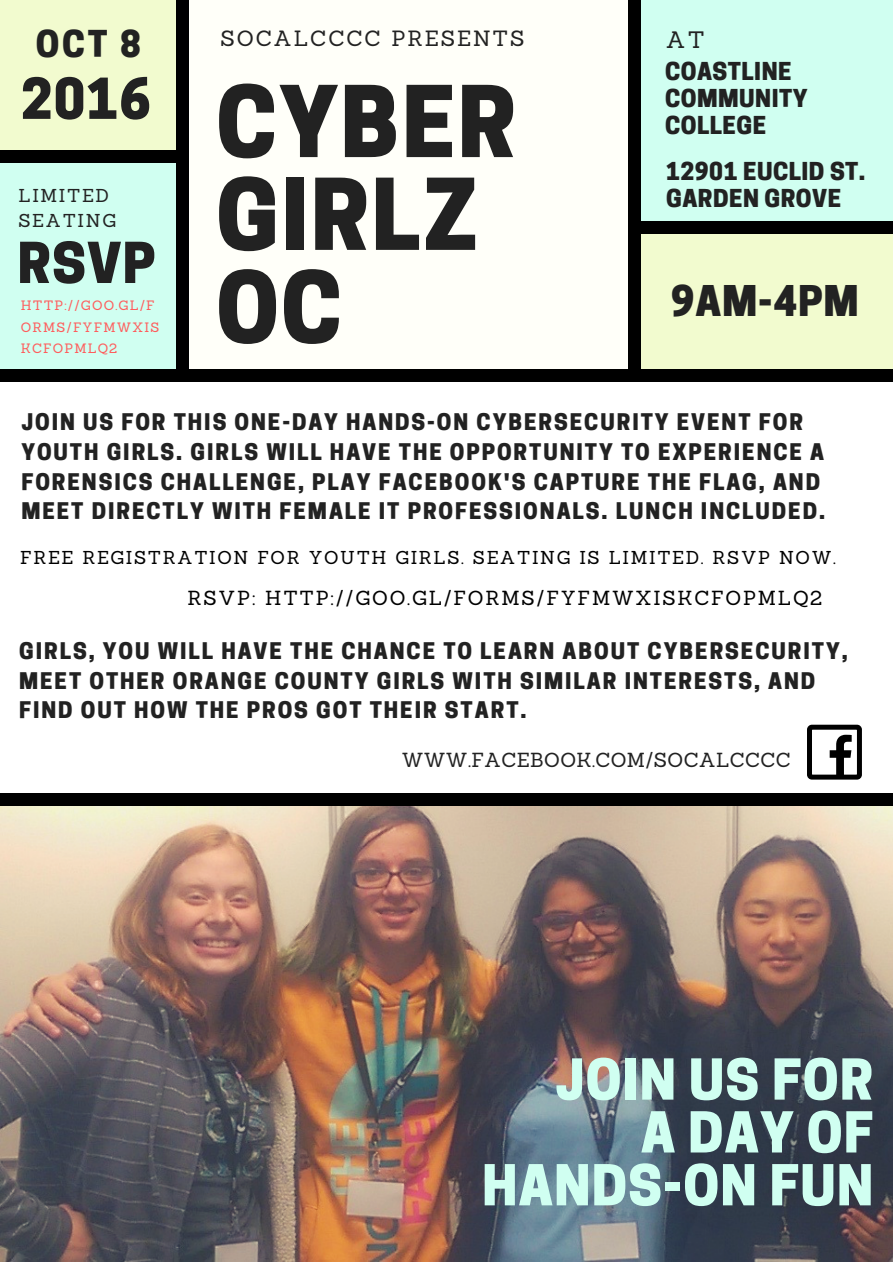
<style>
.page{position:relative;width:893px;height:1262px;background:#fff}
.page>*{position:absolute;margin:0;border:0;box-sizing:border-box;transform-origin:0 0}
.t1{font:800 92.62px/92.8px "Cooper Hewitt";letter-spacing:.02em;color:#222}
.t2{font:800 52.95px/52.9px "Cooper Hewitt";letter-spacing:.02em;color:#d0fff1;text-align:right}
.t3{font:800 52.95px "Cooper Hewitt";letter-spacing:.02em;color:#222}
.t4{font:800 39.67px "Cooper Hewitt";letter-spacing:.02em;color:#222}
.t5{font:800 34.72px "Cooper Hewitt";color:#222}
.t6{font:800 23.17px/27px "Cooper Hewitt";letter-spacing:.02em;color:#222}
.t7{font:23.17px "Sanchez";color:#222}
.t8{font:800 21.52px/29.8px "Cooper Hewitt";letter-spacing:.09em;color:#222}
.t9{font:21.52px "Sanchez";letter-spacing:.09em;color:#222}
.t10{font:19.88px "Sanchez";letter-spacing:.09em;color:#000}
.t11{font:19.88px "Sanchez";letter-spacing:.02em;color:#222}
.t12{font:18.23px "Sanchez";letter-spacing:.09em;color:#000}
.t13{font:18.23px/24.8px "Sanchez";letter-spacing:.09em;color:#222}
.t14{font:13.2px/21.4px "Sanchez";letter-spacing:.09em;color:#ff5c5c}
</style>
<div class="page">
<div style="left:0;top:159px;width:177px;height:210px;background:#d0fff1"></div>
<div style="left:181px;top:0;width:450px;height:372px;background:#fffff9"></div>
<div style="left:634px;top:0;width:258px;height:228px;background:#d0fff1"></div>
<div style="left:634px;top:225px;width:258px;height:144px;background:#f2fbcf"></div>
<div style="left:0;top:369px;width:892px;height:13px;background:#000"></div>
<div style="left:0;top:793px;width:892px;height:13px;background:#000"></div>
<div style="left:0;top:0;width:181px;height:159px;background:#f2fbcf"></div>
<div style="left:0;top:150px;width:180px;height:13px;background:#000"></div>
<div style="left:632px;top:222px;width:260px;height:12px;background:#000"></div>
<div style="left:628px;top:0;width:12px;height:372px;background:#000"></div>
<div style="left:175px;top:0;width:13px;height:373px;background:#000"></div>
<img style="left:0;top:807px;width:892px;height:454px">
<div style="left:807px;top:725px;width:54px;height:55px;border:5px solid #000;border-radius:2px"></div>
<svg style="left:829px;top:735px;width:22px;height:42px"></svg>
<h3 class="t5" style="left:36px;top:31px;width:107px">OCT 8</h3>
<h2 class="t3" style="left:21px;top:79px;width:132px">2016</h2>
<p class="t13" style="left:19px;top:183px;width:99px">LIMITED<br>SEATING</p>
<h2 class="t3" style="left:17px;top:243px;width:139px">RSVP</h2>
<p class="t14" style="left:21px;top:295px;width:140px">HTTP://GOO.GL/F<br>ORMS/FYFMWXIS<br>KCFOPMLQ2</p>
<p class="t9" style="left:220px;top:25px;width:305px">SOCALCCCC PRESENTS</p>
<p class="t7" style="left:666px;top:25px;width:40px">AT</p>
<h1 class="t1" style="left:216px;top:88px;width:302px">CYBER<br>GIRLZ<br>OC</h1>
<p class="t6" style="left:665px;top:61px;width:144px">COASTLINE<br>COMMUNITY<br>COLLEGE</p>
<p class="t6" style="left:666px;top:161px;width:201px">12901 EUCLID ST.<br>GARDEN GROVE</p>
<h3 class="t4" style="left:671px;top:286px;width:189px">9AM-4PM</h3>
<p class="t8" style="left:21px;top:410px;width:805px">JOIN US FOR THIS ONE-DAY HANDS-ON CYBERSECURITY EVENT FOR YOUTH GIRLS. GIRLS WILL HAVE THE OPPORTUNITY TO EXPERIENCE A FORENSICS CHALLENGE, PLAY FACEBOOK'S CAPTURE THE FLAG, AND MEET DIRECTLY WITH FEMALE IT PROFESSIONALS. LUNCH INCLUDED.</p>
<p class="t12" style="left:20px;top:546px;width:817px">FREE REGISTRATION FOR YOUTH GIRLS. SEATING IS LIMITED. RSVP NOW.</p>
<p class="t10" style="left:188px;top:585px;width:636px">RSVP: HTTP://GOO.GL/FORMS/FYFMWXISKCFOPMLQ2</p>
<p class="t8" style="left:19px;top:638px;width:830px">GIRLS, YOU WILL HAVE THE CHANCE TO LEARN ABOUT CYBERSECURITY,<br>MEET OTHER ORANGE COUNTY GIRLS WITH SIMILAR INTERESTS, AND<br>FIND OUT HOW THE PROS GOT THEIR START.</p>
<p class="t11" style="left:402px;top:747px;width:390px">WWW.FACEBOOK.COM/SOCALCCCC</p>
<h2 class="t2" style="left:482px;top:1060px;width:393px">JOIN US FOR<br>A DAY OF<br>HANDS-ON FUN</h2>
</div>
